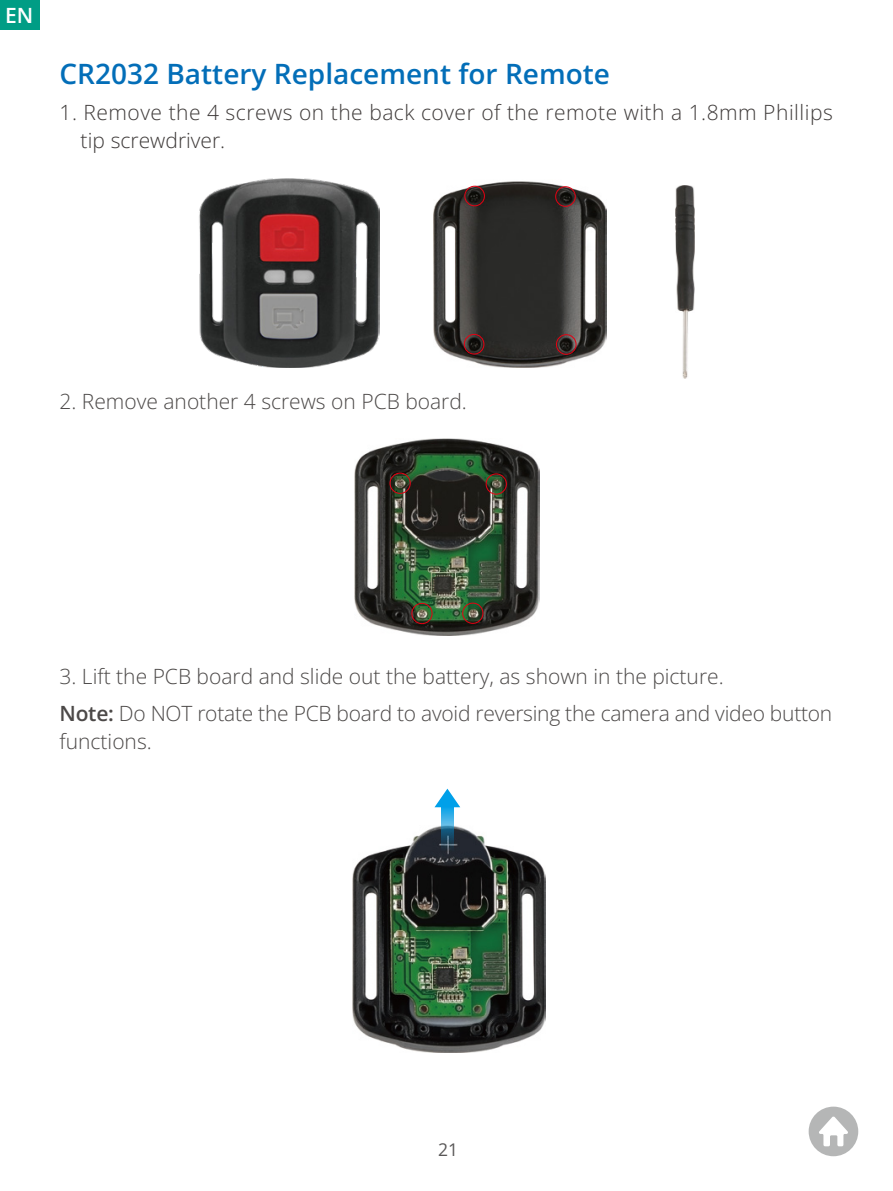
<style>
.page{position:relative;width:893px;height:1191px;background:#fff}
.page>*{position:absolute;margin:0;border:0;box-sizing:border-box;transform-origin:0 0}
.t1{font:600 28px "Open Sans";color:#036eb8}
.t2{font:300 21px/36.8px "Open Sans";color:#4c4948}
.t3{font:300 21px/28px "Open Sans";letter-spacing:.025em;color:#3e3a39}
.t4{font:600 21px "Open Sans";color:#fff}
.t5{font:17.5px "Open Sans";color:#595757}
.s1{font-weight:600}
</style>
<div class="page">
<svg style="left:809px;top:1106px;width:49px;height:50px"></svg>
<img style="left:199px;top:179px;width:180px;height:189px">
<img style="left:676px;top:185px;width:18px;height:193px">
<img style="left:434px;top:181px;width:172px;height:187px">
<div style="left:464px;top:186px;width:21px;height:20px;border:1px solid #e60012;border-radius:50%"></div>
<div style="left:555px;top:186px;width:21px;height:21px;border:1px solid #e60012;border-radius:50%"></div>
<div style="left:464px;top:334px;width:20px;height:20px;border:1px solid #e60012;border-radius:50%"></div>
<div style="left:556px;top:334px;width:20px;height:21px;border:1px solid #e60012;border-radius:50%"></div>
<img style="left:354px;top:439px;width:185px;height:197px">
<div style="left:390px;top:473px;width:21px;height:21px;border:1px solid #e60012;border-radius:50%"></div>
<div style="left:486px;top:473px;width:21px;height:21px;border:1px solid #e60012;border-radius:50%"></div>
<div style="left:411px;top:603px;width:21px;height:21px;border:1px solid #e60012;border-radius:50%"></div>
<div style="left:462px;top:602px;width:21px;height:22px;border:1px solid #e60012;border-radius:50%"></div>
<img style="left:352px;top:825px;width:193px;height:227px">
<svg style="left:441px;top:807px;width:12px;height:45px"></svg>
<svg style="left:434px;top:788px;width:26px;height:19px"></svg>
<div style="left:0;top:0;width:40px;height:30px;background:#009d85"></div>
<p class="t4" style="left:5px;top:1px;width:30px">EN</p>
<h1 class="t1" style="left:60px;top:54px;width:552px">CR2032 Battery Replacement for Remote</h1>
<p class="t3" style="left:81px;top:98px;width:754px;text-indent:-21px">1. Remove the 4 screws on the back cover of the remote with a 1.8mm Phillips tip screwdriver.</p>
<p class="t2" style="left:60px;top:382px;width:409px">2. Remove another 4 screws on PCB board.</p>
<p class="t2" style="left:60px;top:657px;width:774px">3. Lift the PCB board and slide out the battery, as shown in the picture.<br><span class="s1">Note:</span> Do NOT rotate the PCB board to avoid reversing the camera and video button</p>
<p class="t2" style="left:60px;top:722px;width:94px">functions.</p>
<p class="t5" style="left:438px;top:1138px;width:22px">21</p>
</div>
